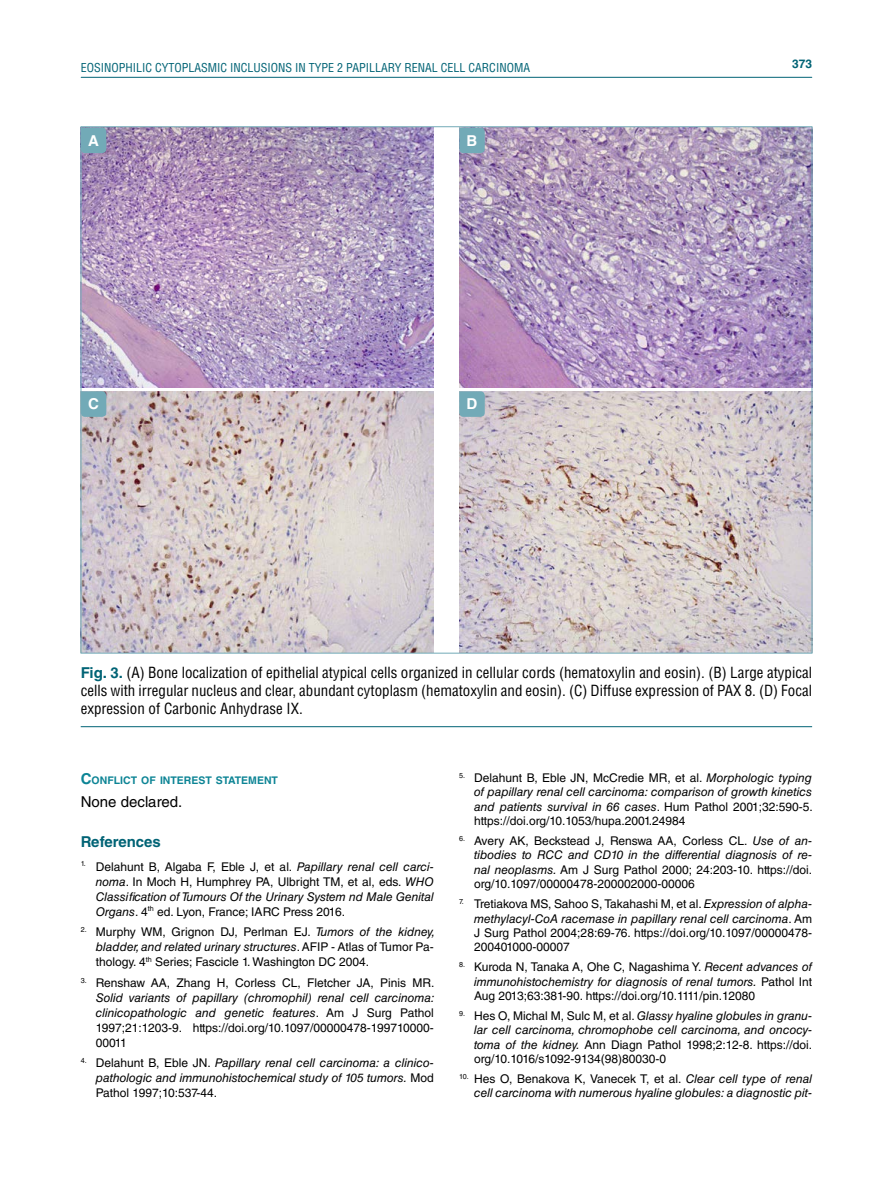
<style>
.page{position:relative;width:893px;height:1191px;background:#fff}
.page>*{position:absolute;margin:0;border:0;box-sizing:border-box;transform-origin:0 0}
.t1{font:condensed 15px/18px "Helvetica LT Std";color:#000;text-align:justify}
.t2{font:15px "Helvetica LT Std";color:#000}
.t3{font:700 15px "Helvetica LT Std";color:#006375}
.t4{font:700 15px "Helvetica LT Std";color:#fff}
.t5{font:12px/15px "Helvetica LT Std";color:#000;text-align:justify}
.t6{font:italic 12px/14.4px "Helvetica LT Std";color:#000;text-align:justify}
.t7{font:condensed 12px "Helvetica LT Std";color:#006375}
.t8{font:700 12px "Helvetica LT Std";color:#006375}
.t9{font:700 10.5px "Helvetica LT Std";color:#0c8495}
.s1{font-weight:700;font-stretch:normal;color:#006375}
.s2{font-size:15px}
.s3{font-style:italic}
.s4{font-style:normal}
</style>
<div class="page">
<hr style="left:81px;top:77px;width:731px;height:1px;background:#006375">
<hr style="left:81px;top:726px;width:731px;height:1px;background:#006375">
<img style="left:83px;top:128px;width:351px;height:259px">
<img style="left:459px;top:128px;width:351px;height:259px">
<img style="left:83px;top:391px;width:351px;height:260px">
<img style="left:459px;top:391px;width:351px;height:260px">
<svg style="left:81px;top:128px;width:25px;height:25px"></svg>
<svg style="left:459px;top:128px;width:26px;height:25px"></svg>
<svg style="left:81px;top:391px;width:25px;height:26px"></svg>
<svg style="left:459px;top:391px;width:26px;height:26px"></svg>
<p class="t7" style="left:81px;top:60px;width:451px">EOSINOPHILIC CYTOPLASMIC INCLUSIONS IN TYPE 2 PAPILLARY RENAL CELL CARCINOMA</p>
<p class="t8" style="left:792px;top:57px;width:22px">373</p>
<p class="t4" style="left:88px;top:131px;width:12px">A</p>
<p class="t4" style="left:467px;top:131px;width:12px">B</p>
<p class="t4" style="left:88px;top:395px;width:12px">C</p>
<p class="t4" style="left:467px;top:395px;width:12px">D</p>
<p class="t1" style="left:81px;top:663px;width:733px"><span class="s1">Fig. 3.</span> (A) Bone localization of epithelial atypical cells organized in cellular cords (hematoxylin and eosin). (B) Large atypical cells with irregular nucleus and clear, abundant cytoplasm (hematoxylin and eosin). (C) Diffuse expression of PAX 8. (D) Focal expression of Carbonic Anhydrase IX.</p>
<p class="t9" style="left:81px;top:774px;width:199px"><span class="s2">C</span>ONFLICT OF INTEREST STATEMENT</p>
<p class="t2" style="left:81px;top:793px;width:103px">None declared.</p>
<p class="t3" style="left:81px;top:832px;width:82px">References</p>
<p class="t5" style="left:96px;top:859px;width:340px;text-indent:-15px"><sup>1.</sup> Delahunt B, Algaba F, Eble J, et al. <span class="s3">Papillary renal cell carci&shy;noma</span>. In Moch H, Humphrey PA, Ulbright TM, et al, eds. <span class="s3">WHO Classification of Tumours Of the Urinary System nd Male Genital Organs</span>. 4<sup>th</sup> ed. Lyon, France; IARC Press 2016.</p>
<p class="t5" style="left:96px;top:924px;width:341px;text-align:left;text-indent:-15px"><sup>2.</sup> Murphy WM, Grignon DJ, Perlman EJ. <span class="s3">Tumors of the kidney, bladder, and related urinary structures</span>. AFIP - Atlas of Tumor Pa&shy;thology. 4<sup>th</sup> Series; Fascicle 1. Washington DC 2004.</p>
<p class="t5" style="left:96px;top:975px;width:340px;text-indent:-15px"><sup>3.</sup> Renshaw AA, Zhang H, Corless CL, Fletcher JA, Pinis MR.<br><span class="s3">Solid variants of papillary (chromophil) renal cell carcinoma: clinicopathologic and genetic features</span>. Am J Surg Pathol 1997;21:1203-9. https://doi.org/10.1097/00000478-199710000- 00011</p>
<p class="t6" style="left:96px;top:1055px;width:340px;line-height:15px;text-indent:-15px"><sup>4.</sup> <span class="s4">Delahunt B, Eble JN.</span> Papillary renal cell carcinoma: a clinico&shy;pathologic and immunohistochemical study of 105 tumors. <span class="s4">Mod Pathol 1997;10:537-44.</span></p>
<p class="t6" style="left:474px;top:770px;width:340px;text-indent:-15px"><sup>5.</sup> <span class="s4">Delahunt B, Eble JN, McCredie MR, et al.</span> Morphologic typing of papillary renal cell carcinoma: comparison of growth kinetics and patients survival in 66 cases<span class="s4">. Hum Pathol 2001;32:590-5. https://doi.org/10.1053/hupa.2001.24984</span></p>
<p class="t5" style="left:474px;top:833px;width:340px;line-height:14.4px;text-indent:-15px"><sup>6.</sup> Avery AK, Beckstead J, Renswa AA, Corless CL. <span class="s3">Use of an&shy;tibodies to RCC and CD10 in the differential diagnosis of re&shy;nal neoplasms.</span> Am J Surg Pathol 2000; 24:203-10. https://doi. org/10.1097/00000478-200002000-00006</p>
<p class="t5" style="left:474px;top:896px;width:340px;line-height:14.4px;text-indent:-15px"><sup>7.</sup> Tretiakova MS, Sahoo S, Takahashi M, et al. <span class="s3">Expression of alpha&shy;methylacyl-CoA racemase in papillary renal cell carcinoma</span>. Am J Surg Pathol 2004;28:69-76. https://doi.org/10.1097/00000478- 200401000-00007</p>
<p class="t5" style="left:474px;top:959px;width:340px;line-height:14.4px;text-indent:-15px"><sup>8.</sup> Kuroda N, Tanaka A, Ohe C, Nagashima Y. <span class="s3">Recent advances of immunohistochemistry for diagnosis of renal tumors.</span> Pathol Int Aug 2013;63:381-90. https://doi.org/10.1111/pin.12080</p>
<p class="t6" style="left:474px;top:1008px;width:340px;text-indent:-15px"><sup>9.</sup> <span class="s4">Hes O, Michal M, Sulc M, et al.</span> Glassy hyaline globules in granu&shy;lar cell carcinoma, chromophobe cell carcinoma, and oncocy&shy;toma of the kidney. <span class="s4">Ann Diagn Pathol 1998;2:12-8. https://doi. org/10.1016/s1092-9134(98)80030-0</span></p>
<p class="t6" style="left:459px;top:1071px;width:354px;text-align:right"><sup>10.</sup> <span class="s4">Hes O, Benakova K, Vanecek T, et al.</span> Clear cell type of renal cell carcinoma with numerous hyaline globules: a diagnostic pit-</p>
</div>
